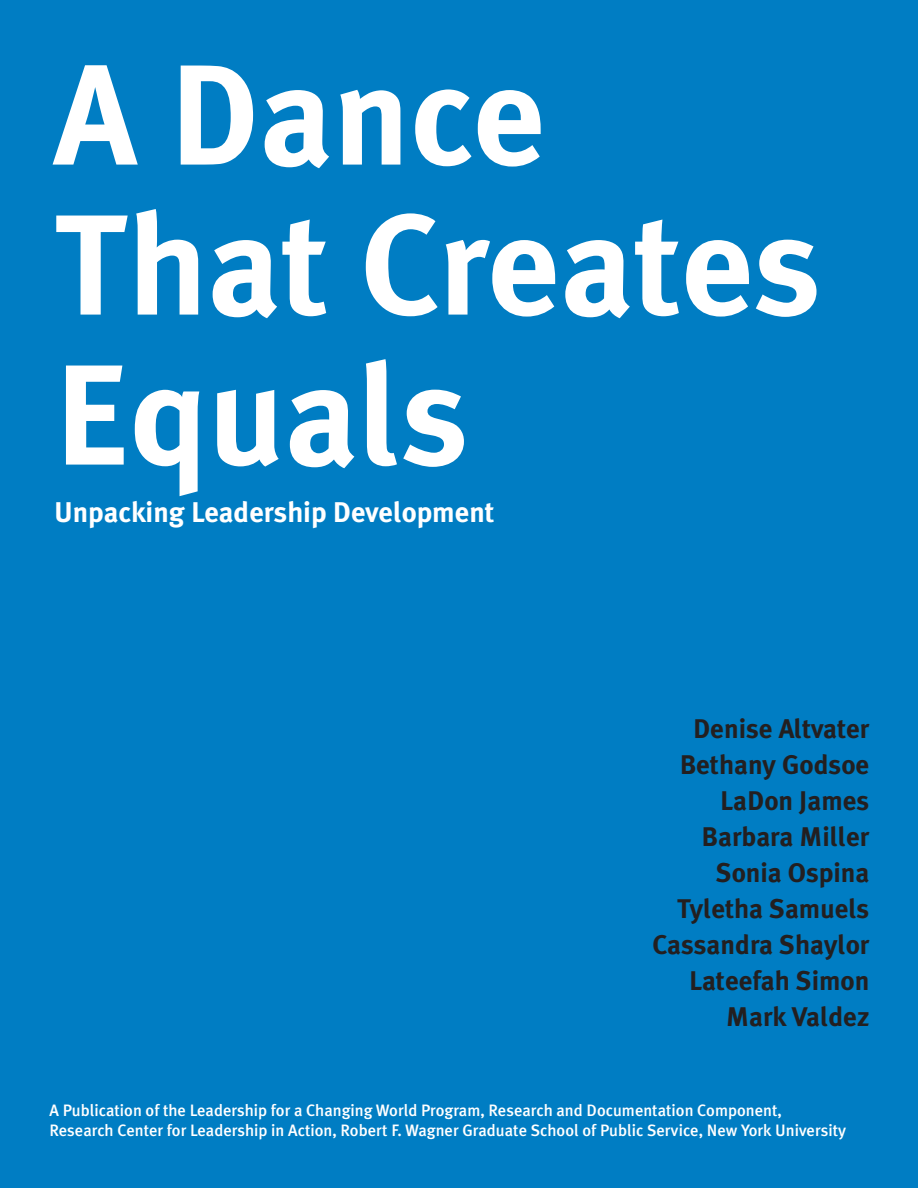
<style>
.page{position:relative;width:918px;height:1188px;background:#007dc3}
.page>*{position:absolute;margin:0;border:0;box-sizing:border-box;transform-origin:0 0}
.t1{font:700 142.5px/150px "Meta Plus";color:#fff}
.t2{font:700 28.5px "Meta Plus";color:#fff}
.t3{font:700 27px/36px "Meta Plus";color:#231f20;text-align:right}
.t4{font:500 16.5px/19.5px "Meta Plus";color:#fff}
</style>
<div class="page">
<h1 class="t1" style="left:54px;top:40px;width:769px">A Dance<br>That Creates<br>Equals</h1>
<h2 class="t2" style="left:54px;top:495px;width:442px">Unpacking Leadership Development</h2>
<h3 class="t3" style="left:652px;top:710px;width:219px">Denise Altvater<br>Bethany Godsoe<br>LaDon James<br>Barbara Miller<br>Sonia Ospina<br>Tyletha Samuels<br>Cassandra Shaylor<br>Lateefah Simon<br>Mark Valdez</h3>
<p class="t4" style="left:50px;top:1101px;width:798px">A Publication of the Leadership for a Changing World Program, Research and Documentation Component,<br>Research Center for Leadership in Action, Robert F. Wagner Graduate School of Public Service, New York University</p>
</div>
